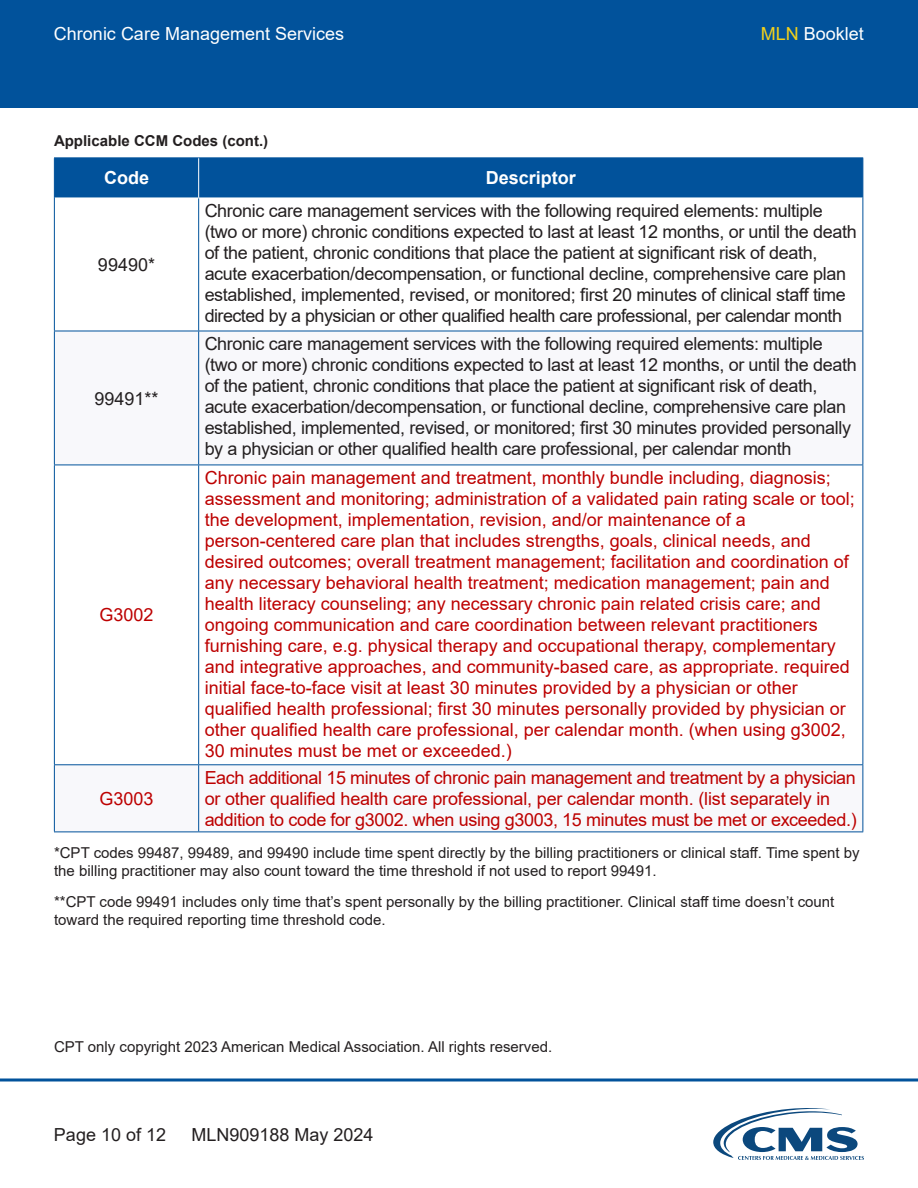
<style>
.page{position:relative;width:918px;height:1188px;background:#fff}
.page>*{position:absolute;margin:0;border:0;box-sizing:border-box;transform-origin:0 0}
.t1{font:18px/21px "Arial";color:#bd0000}
.t2{font:18px/21px "Arial";letter-spacing:-.02em;color:#231f20}
.t3{font:18px/21px "Arial";letter-spacing:-.02em;color:#bd0000}
.t4{font:18px "Arial";color:#fff}
.t5{font:18px "Arial";color:#231f20}
.t6{font:700 18px "Arial";color:#fff}
.Disclaimer{font:15px/18px "Arial";color:#231f20}
.t7{font:700 15px "Arial";color:#231f20}
.s1{color:#f2d01b}
</style>
<div class="page">
<div style="left:0;top:0;width:918px;height:108px;background:#01529b"></div>
<svg style="left:0;top:1078px;width:918px;height:4px;background:#407db3"></svg>
<div style="left:55px;top:159px;width:807px;height:39px;background:#01529b"></div>
<svg style="left:55px;top:332px;width:807px;height:500px"></svg>
<hr style="left:54px;top:158px;width:145px;height:1px;background:#01529b">
<hr style="left:54px;top:158px;width:1px;height:40px;background:#01529b">
<hr style="left:199px;top:158px;width:664px;height:1px;background:#01529b">
<hr style="left:862px;top:158px;width:1px;height:40px;background:#01529b">
<hr style="left:198px;top:158px;width:1px;height:40px;background:#fff">
<hr style="left:54px;top:198px;width:1px;height:133px;background:#01529b">
<hr style="left:198px;top:198px;width:1px;height:133px;background:#01529b">
<hr style="left:862px;top:198px;width:1px;height:133px;background:#01529b">
<hr style="left:54px;top:331px;width:145px;height:1px;background:#01529b">
<hr style="left:54px;top:331px;width:1px;height:134px;background:#01529b">
<hr style="left:199px;top:331px;width:664px;height:1px;background:#01529b">
<hr style="left:198px;top:331px;width:1px;height:134px;background:#01529b">
<hr style="left:862px;top:331px;width:1px;height:134px;background:#01529b">
<hr style="left:54px;top:465px;width:145px;height:1px;background:#01529b">
<hr style="left:54px;top:465px;width:1px;height:299px;background:#01529b">
<hr style="left:199px;top:465px;width:664px;height:1px;background:#01529b">
<hr style="left:198px;top:465px;width:1px;height:299px;background:#01529b">
<hr style="left:862px;top:465px;width:1px;height:299px;background:#01529b">
<hr style="left:54px;top:764px;width:145px;height:1px;background:#01529b">
<hr style="left:54px;top:765px;width:1px;height:67px;background:#01529b">
<hr style="left:199px;top:764px;width:664px;height:1px;background:#01529b">
<hr style="left:198px;top:765px;width:1px;height:67px;background:#01529b">
<hr style="left:862px;top:765px;width:1px;height:67px;background:#01529b">
<hr style="left:54px;top:832px;width:145px;height:1px;background:#01529b">
<hr style="left:199px;top:832px;width:664px;height:1px;background:#01529b">
<svg style="left:713px;top:1108px;width:151px;height:52px"></svg>
<p class="t4" style="left:54px;top:21px;width:292px">Chronic Care Management Services</p>
<p class="t4" style="left:761px;top:21px;width:105px"><span class="s1">MLN</span> Booklet</p>
<p class="t7" style="left:54px;top:130px;width:216px">Applicable CCM Codes (cont.)</p>
<p class="t6" style="left:104px;top:165px;width:46px">Code</p>
<p class="t6" style="left:486px;top:165px;width:92px">Descriptor</p>
<p class="t2" style="left:98px;top:254px;width:59px">99490*</p>
<p class="t2" style="left:95px;top:388px;width:66px">99491**</p>
<p class="t1" style="left:100px;top:605px;width:56px">G3002</p>
<p class="t2" style="left:205px;top:200px;width:653px">Chronic care management services with the following required elements: multiple (two or more) chronic conditions expected to last at least 12 months, or until the death of the patient, chronic conditions that place the patient at significant risk of death, acute exacerbation/decompensation, or functional decline, comprehensive care plan established, implemented, revised, or monitored; first 20 minutes of clinical staff time directed by a physician or other qualified health care professional, per calendar month</p>
<p class="t2" style="left:205px;top:333px;width:653px">Chronic care management services with the following required elements: multiple (two or more) chronic conditions expected to last at least 12 months, or until the death of the patient, chronic conditions that place the patient at significant risk of death, acute exacerbation/decompensation, or functional decline, comprehensive care plan established, implemented, revised, or monitored; first 30 minutes provided personally by a physician or other qualified health care professional, per calendar month</p>
<p class="t1" style="left:205px;top:467px;width:652px">Chronic pain management and treatment, monthly bundle including, diagnosis; assessment and monitoring; administration of a validated pain rating scale or tool; the development, implementation, revision, and/or maintenance of a person-centered care plan that includes strengths, goals, clinical needs, and desired outcomes; overall treatment management; facilitation and coordination of any necessary behavioral health treatment; medication management; pain and health literacy counseling; any necessary chronic pain related crisis care; and ongoing communication and care coordination between relevant practitioners furnishing care, e.g. physical therapy and occupational therapy, complementary and integrative approaches, and community-based care, as appropriate. required initial face-to-face visit at least 30 minutes provided by a physician or other qualified health professional; first 30 minutes personally provided by physician or other qualified health care professional, per calendar month. (when using g3002, 30 minutes must be met or exceeded.)</p>
<p class="t3" style="left:205px;top:767px;width:654px">Each additional 15 minutes of chronic pain management and treatment by a physician or other qualified health care professional, per calendar month. (list separately in addition to code for g3002. when using g3003, 15 minutes must be met or exceeded.)</p>
<p class="Disclaimer" style="left:54px;top:843px;width:807px">*CPT codes 99487, 99489, and 99490 include time spent directly by the billing practitioners or clinical staff. Time spent by the billing practitioner may also count toward the time threshold if not used to report 99491.</p>
<p class="Disclaimer" style="left:54px;top:893px;width:782px">**CPT code 99491 includes only time that’s spent personally by the billing practitioner. Clinical staff time doesn’t count toward the required reporting time threshold code.</p>
<p class="t1" style="left:100px;top:788px;width:56px">G3003</p>
<p class="Disclaimer" style="left:54px;top:1038px;width:500px">CPT only copyright 2023 American Medical Association. All rights reserved.</p>
<p class="t5" style="left:54px;top:1122px;width:114px">Page 10 of 12</p>
<p class="t5" style="left:192px;top:1122px;width:184px">MLN909188 May 2024</p>
</div>
